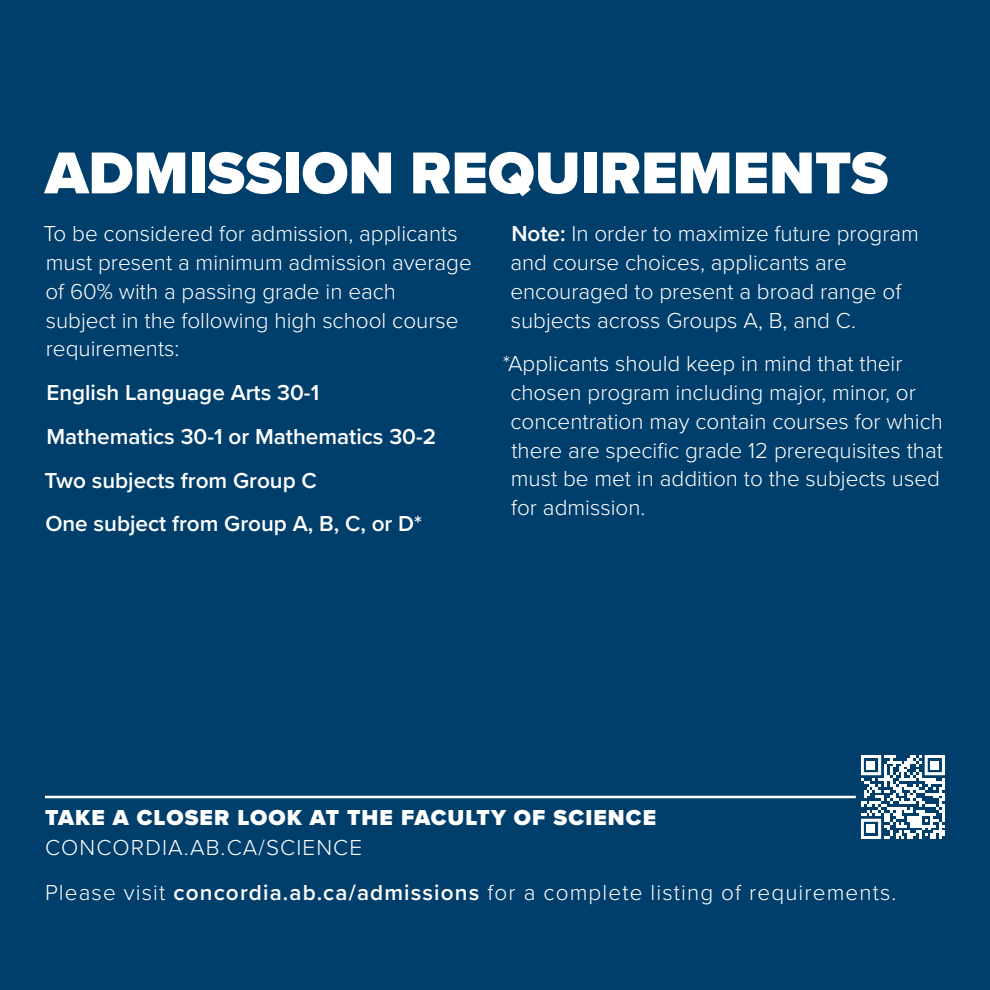
<style>
.page{position:relative;width:990px;height:990px;background:#003e6b}
.page>*{position:absolute;margin:0;border:0;box-sizing:border-box;transform-origin:0 0}
.t1{font:900 61.25px "Proxima Nova";color:#fff}
.t2{font:300 22.5px/28.8px "Proxima Nova";color:#fff}
.t3{font:600 22.5px/43.8px "Proxima Nova";color:#fff}
.t4{font:300 22.5px/45px "Proxima Nova";letter-spacing:.05em;color:#fff}
.t5{font:900 22.5px "Proxima Nova";letter-spacing:.05em;color:#fff}
.s1{font-weight:600}
</style>
<div class="page">
<hr style="left:45px;top:796px;width:900px;height:2px;background:#fff">
<svg style="left:853px;top:755px;width:92px;height:84px"></svg>
<h1 class="t1" style="left:45px;top:127px;width:845px">ADMISSION REQUIREMENTS</h1>
<p class="t2" style="left:44px;top:218px;width:430px">To be considered for admission, applicants must present a minimum admission average of 60% with a passing grade in each<br>subject in the following high school course requirements:</p>
<p class="t3" style="left:45px;top:370px;width:393px">English Language Arts 30-1<br>Mathematics 30-1 or Mathematics 30-2<br>Two subjects from Group C<br>One subject from Group A, B, C, or D*</p>
<p class="t2" style="left:510px;top:218px;width:410px"><span class="s1">Note:</span> In order to maximize future program and course choices, applicants are encouraged to present a broad range of subjects across Groups A, B, and C.</p>
<p class="t2" style="left:510px;top:348px;width:434px;text-indent:-7px">*Applicants should keep in mind that their chosen program including major, minor, or concentration may contain courses for which there are specific grade 12 prerequisites that must be met in addition to the subjects used for admission.</p>
<p class="t5" style="left:45px;top:801px;width:613px">TAKE A CLOSER LOOK AT THE FACULTY OF SCIENCE</p>
<p class="t4" style="left:45px;top:824px;width:853px">CONCORDIA.AB.CA/SCIENCE<br>Please visit <span class="s1">concordia.ab.ca/admissions</span> for a complete listing of requirements.</p>
</div>
